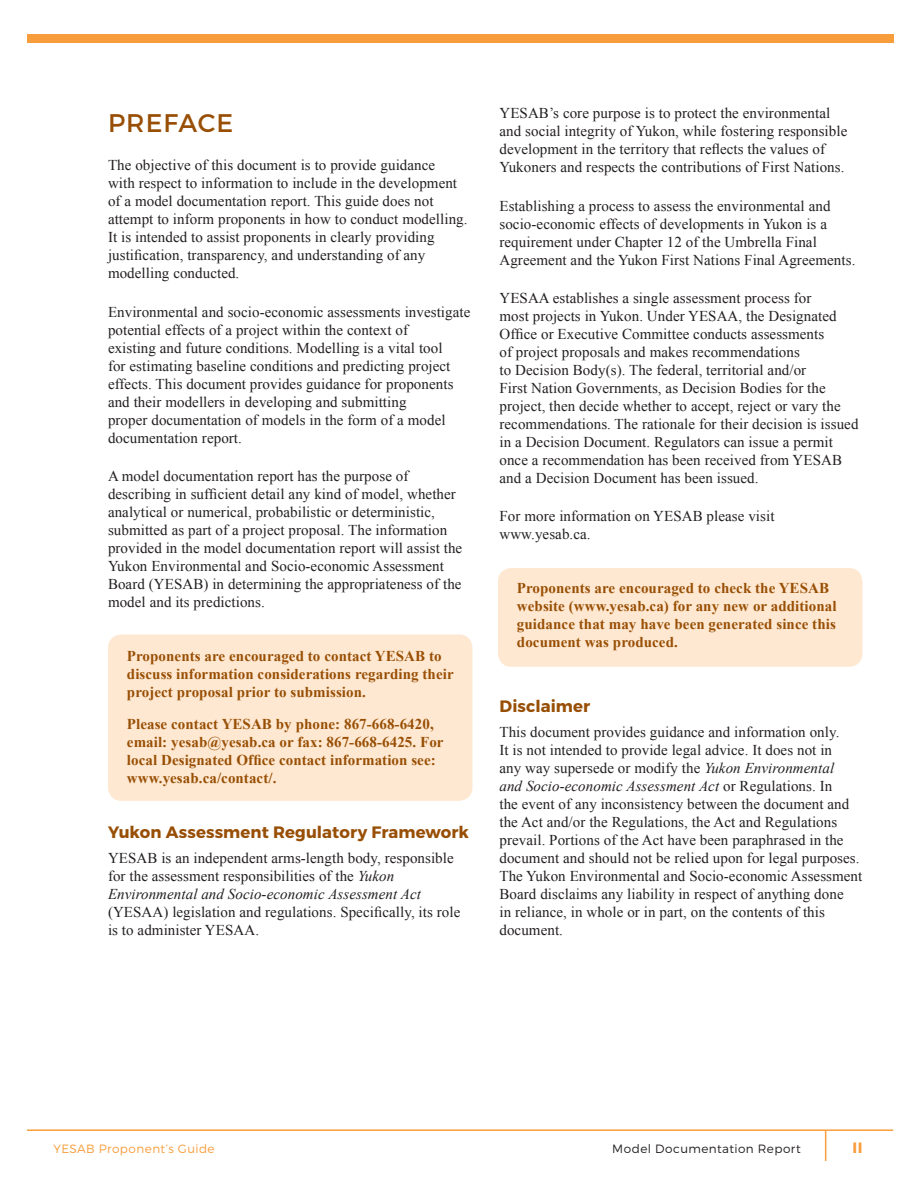
<style>
.page{position:relative;width:918px;height:1188px;background:#fff}
.page>*{position:absolute;margin:0;border:0;box-sizing:border-box;transform-origin:0 0}
.t1{font:25.5px "Montserrat";letter-spacing:.04em;color:#984f05}
.t2{font:700 16.5px "Montserrat";letter-spacing:.005em;color:#984f05}
.t3{font:15px/18px "Times New Roman";letter-spacing:.005em;color:#231f20}
.t4{font:700 15px/18px "Times New Roman";letter-spacing:.005em;color:#984f05}
.t5{font:700 15px "Montserrat";color:#f89d3c}
.t6{font:300 12px "Montserrat";letter-spacing:.035em;color:#231f20}
.t7{font:300 12px "Montserrat";letter-spacing:.035em;color:#f89d3c}
.s1{font-style:italic}
</style>
<div class="page">
<div style="left:27px;top:34px;width:866px;height:8px;background:#f89d3c"></div>
<div style="left:108px;top:634px;width:364px;height:167px;background:#fee8d1;border-radius:14px"></div>
<div style="left:498px;top:568px;width:364px;height:99px;background:#fee8d1;border-radius:13px"></div>
<hr style="left:27px;top:1129px;width:866px;height:2px;background:#f89d3c">
<hr style="left:825px;top:1130px;width:1px;height:31px;background:#f89d3c">
<h1 class="t1" style="left:108px;top:107px;width:127px">PREFACE</h1>
<p class="t3" style="left:108px;top:156px;width:361px">The objective of this document is to provide guidance<br>with respect to information to include in the development of a model documentation report. This guide does not attempt to inform proponents in how to conduct modelling.<br>It is intended to assist proponents in clearly providing justification, transparency, and understanding of any modelling conducted.</p>
<p class="t3" style="left:108px;top:302px;width:364px">Environmental and socio-economic assessments investigate potential effects of a project within the context of<br>existing and future conditions. Modelling is a vital tool<br>for estimating baseline conditions and predicting project effects. This document provides guidance for proponents and their modellers in developing and submitting<br>proper documentation of models in the form of a model documentation report.</p>
<p class="t3" style="left:108px;top:467px;width:356px">A model documentation report has the purpose of describing in sufficient detail any kind of model, whether analytical or numerical, probabilistic or deterministic, submitted as part of a project proposal. The information provided in the model documentation report will assist the Yukon Environmental and Socio-economic Assessment Board (YESAB) in determining the appropriateness of the model and its predictions.</p>
<p class="t4" style="left:127px;top:647px;width:328px">Proponents are encouraged to contact YESAB to discuss information considerations regarding their project proposal prior to submission.</p>
<p class="t4" style="left:127px;top:714px;width:318px">Please contact YESAB by phone: 867-668-6420, email: yesab@yesab.ca or fax: 867-668-6425. For local Designated Office contact information see: www.yesab.ca/contact/.</p>
<p class="t2" style="left:108px;top:822px;width:362px">Yukon Assessment Regulatory Framework</p>
<p class="t3" style="left:108px;top:849px;width:347px">YESAB is an independent arms-length body, responsible for the assessment responsibilities of the <span class="s1">Yukon<br>Environmental and Socio-economic Assessment Act</span></p>
<p class="t3" style="left:108px;top:903px;width:354px">(YESAA) legislation and regulations. Specifically, its role is to administer YESAA.</p>
<p class="t3" style="left:500px;top:104px;width:349px">YESAB’s core purpose is to protect the environmental and social integrity of Yukon, while fostering responsible development in the territory that reflects the values of Yukoners and respects the contributions of First Nations.</p>
<p class="t3" style="left:500px;top:196px;width:357px">Establishing a process to assess the environmental and socio-economic effects of developments in Yukon is a requirement under Chapter 12 of the Umbrella Final Agreement and the Yukon First Nations Final Agreements.</p>
<p class="t3" style="left:500px;top:289px;width:361px">YESAA establishes a single assessment process for<br>most projects in Yukon. Under YESAA, the Designated Office or Executive Committee conducts assessments<br>of project proposals and makes recommendations<br>to Decision Body(s). The federal, territorial and/or<br>First Nation Governments, as Decision Bodies for the project, then decide whether to accept, reject or vary the recommendations. The rationale for their decision is issued in a Decision Document. Regulators can issue a permit once a recommendation has been received from YESAB and a Decision Document has been issued.</p>
<p class="t3" style="left:500px;top:507px;width:277px">For more information on YESAB please visit www.yesab.ca.</p>
<p class="t4" style="left:517px;top:579px;width:321px">Proponents are encouraged to check the YESAB website (www.yesab.ca) for any new or additional guidance that may have been generated since this document was produced.</p>
<p class="t2" style="left:500px;top:696px;width:92px">Disclaimer</p>
<p class="t3" style="left:500px;top:723px;width:364px">This document provides guidance and information only.<br>It is not intended to provide legal advice. It does not in<br>any way supersede or modify the <span class="s1">Yukon Environmental<br>and Socio-economic Assessment Act</span> or Regulations. In<br>the event of any inconsistency between the document and the Act and/or the Regulations, the Act and Regulations prevail. Portions of the Act have been paraphrased in the document and should not be relied upon for legal purposes.<br>The Yukon Environmental and Socio-economic Assessment Board disclaims any liability in respect of anything done<br>in reliance, in whole or in part, on the contents of this document.</p>
<p class="t7" style="left:53px;top:1141px;width:163px">YESAB Proponent’s Guide</p>
<p class="t6" style="left:612px;top:1141px;width:190px">Model Documentation Report</p>
<p class="t5" style="left:852px;top:1138px;width:12px">II</p>
</div>
